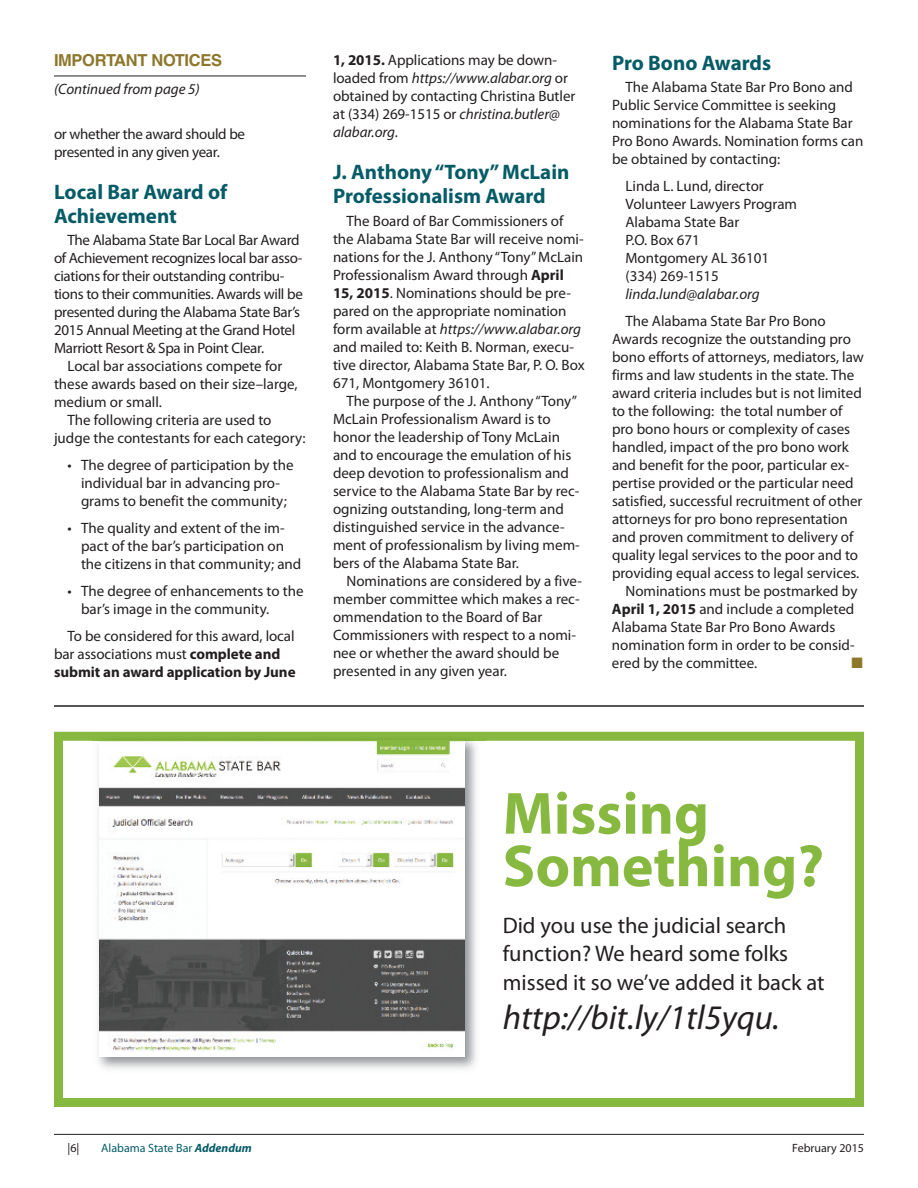
<style>
.page{position:relative;width:918px;height:1188px;background:#fff}
.page>*{position:absolute;margin:0;border:0;box-sizing:border-box;transform-origin:0 0}
.t1{font:700 60px/52.5px "Myriad Pro";color:#87b83f}
.t2{font:italic 34.5px "Myriad Pro";color:#231f20}
.t3{font:22.5px/28.5px "Myriad Pro";color:#231f20}
.t4{font:700 21px/24px "Myriad Pro";color:#055b66}
.t5{font:700 16.5px "Helvetica";letter-spacing:-.02em;color:#8c772b}
.t6{font:15px/18px "Myriad Pro";color:#231f20}
.t7{font:15px/18px "Myriad Pro";letter-spacing:-.02em;color:#231f20}
.t8{font:italic 15px "Myriad Pro";color:#231f20}
.t9{font:15px "Zapf Dingbats";color:#8c772b}
.t10{font:12px "Myriad Pro";color:#055b66}
.t11{font:12px "Myriad Pro";color:#231f20}
.s1{font-weight:700}
.s2{font-style:italic}
.s3{font-weight:700;font-style:italic}
</style>
<div class="page">
<hr style="left:54px;top:1134px;width:810px;height:1px;background:#231f20">
<hr style="left:54px;top:76px;width:252px;height:1px;background:#231f20">
<div style="left:54px;top:732px;width:810px;height:375px;border:9px solid #87b83f"></div>
<hr style="left:54px;top:705px;width:810px;height:2px;background:#231f20">
<img style="left:93px;top:733px;width:391px;height:336px">
<img style="left:100px;top:740px;width:365px;height:317px">
<p class="t5" style="left:54px;top:54px;width:170px">IMPORTANT NOTICES</p>
<p class="t8" style="left:54px;top:84px;width:147px">(Continued from page 5)</p>
<p class="t7" style="left:54px;top:126px;width:193px">or whether the award should be presented in any given year.</p>
<h3 class="t4" style="left:54px;top:181px;width:175px">Local Bar Award of<br>Achievement</h3>
<p class="t7" style="left:54px;top:232px;width:250px;text-indent:13px">The Alabama State Bar Local Bar Award of Achievement recognizes local bar asso&shy;ciations for their outstanding contribu&shy;tions to their communities. Awards will be presented during the Alabama State Bar’s 2015 Annual Meeting at the Grand Hotel Marriott Resort &amp; Spa in Point Clear.</p>
<p class="t6" style="left:68px;top:358px;width:216px">Local bar associations compete for</p>
<p class="t6" style="left:54px;top:376px;width:245px">these awards based on their size–large,</p>
<p class="t6" style="left:54px;top:394px;width:109px">medium or small.</p>
<p class="t6" style="left:68px;top:412px;width:206px">The following criteria are used to</p>
<p class="t6" style="left:54px;top:430px;width:253px">judge the contestants for each category:</p>
<p class="t6" style="left:68px;top:457px;width:228px;text-align:center">• The degree of participation by the individual bar in advancing pro&shy;grams to benefit the community;</p>
<p class="t6" style="left:81px;top:520px;width:222px;text-indent:-13px">• The quality and extent of the im&shy;pact of the bar’s participation on the citizens in that community; and</p>
<p class="t6" style="left:81px;top:583px;width:224px;text-indent:-14px">• The degree of enhancements to the bar’s image in the community.</p>
<p class="t6" style="left:54px;top:628px;width:243px;text-indent:14px">To be considered for this award, local bar associations must <span class="s1">complete and submit an award application by June</span></p>
<p class="t6" style="left:333px;top:52px;width:244px"><span class="s1">1, 2015.</span> Applications may be down&shy;loaded from <span class="s2">https://www.alabar.org</span> or obtained by contacting Christina Butler at (334) 269-1515 or <span class="s2">christina.butler@ alabar.org</span>.</p>
<h3 class="t4" style="left:333px;top:162px;width:238px">J. Anthony“Tony”McLain<br>Professionalism Award</h3>
<p class="t6" style="left:333px;top:213px;width:253px;text-indent:13px">The Board of Bar Commissioners of the Alabama State Bar will receive nomi&shy;nations for the J. Anthony “Tony”McLain Professionalism Award through <span class="s1">April 15, 2015</span>. Nominations should be pre&shy;pared on the appropriate nomination form available at <span class="s2">https://www.alabar.org </span>and mailed to: Keith B. Norman, execu&shy;tive director, Alabama State Bar, P. O. Box 671, Montgomery 36101.</p>
<p class="t6" style="left:333px;top:393px;width:248px;text-indent:14px">The purpose of the J. Anthony “Tony” McLain Professionalism Award is to honor the leadership of Tony McLain and to encourage the emulation of his deep devotion to professionalism and service to the Alabama State Bar by rec&shy;ognizing outstanding, long-term and distinguished service in the advance&shy;ment of professionalism by living mem&shy;bers of the Alabama State Bar.</p>
<p class="t6" style="left:333px;top:573px;width:251px;text-indent:14px">Nominations are considered by a five&shy;member committee which makes a rec&shy;ommendation to the Board of Bar Commissioners with respect to a nomi&shy;nee or whether the award should be presented in any given year.</p>
<h3 class="t4" style="left:612px;top:52px;width:161px">Pro Bono Awards</h3>
<p class="t6" style="left:612px;top:79px;width:253px;text-indent:13px">The Alabama State Bar Pro Bono and Public Service Committee is seeking nominations for the Alabama State Bar Pro Bono Awards. Nomination forms can be obtained by contacting:</p>
<p class="t6" style="left:626px;top:178px;width:173px">Linda L. Lund, director<br>Volunteer Lawyers Program<br>Alabama State Bar<br>P.O. Box 671<br>Montgomery AL 36101 (334) 269-1515</p>
<p class="t8" style="left:626px;top:289px;width:136px">linda.lund@alabar.org</p>
<p class="t6" style="left:626px;top:313px;width:202px">The Alabama State Bar Pro Bono</p>
<p class="t6" style="left:612px;top:331px;width:240px">Awards recognize the outstanding pro</p>
<p class="t6" style="left:612px;top:349px;width:253px">bono efforts of attorneys, mediators, law</p>
<p class="t6" style="left:612px;top:367px;width:244px">firms and law students in the state. The</p>
<p class="t6" style="left:612px;top:385px;width:251px">award criteria includes but is not limited</p>
<p class="t6" style="left:612px;top:403px;width:232px">to the following: the total number of</p>
<p class="t6" style="left:612px;top:421px;width:240px">pro bono hours or complexity of cases</p>
<p class="t6" style="left:612px;top:439px;width:238px">handled, impact of the pro bono work</p>
<p class="t6" style="left:612px;top:457px;width:239px">and benefit for the poor, particular ex-</p>
<p class="t6" style="left:612px;top:475px;width:243px">pertise provided or the particular need</p>
<p class="t6" style="left:612px;top:493px;width:252px">satisfied, successful recruitment of other</p>
<p class="t6" style="left:612px;top:511px;width:237px">attorneys for pro bono representation</p>
<p class="t6" style="left:612px;top:529px;width:243px">and proven commitment to delivery of</p>
<p class="t6" style="left:612px;top:547px;width:248px">quality legal services to the poor and to</p>
<p class="t6" style="left:612px;top:565px;width:249px">providing equal access to legal services.</p>
<p class="t6" style="left:625px;top:583px;width:233px">Nominations must be postmarked by</p>
<p class="t6" style="left:612px;top:601px;width:244px"><span class="s1">April 1, 2015</span> and include a completed</p>
<p class="t6" style="left:612px;top:619px;width:225px">Alabama State Bar Pro Bono Awards</p>
<p class="t6" style="left:612px;top:637px;width:244px">nomination form in order to be consid-</p>
<p class="t6" style="left:612px;top:655px;width:147px">ered by the committee.</p>
<p class="t9" style="left:851px;top:654px;width:13px">■</p>
<h1 class="t1" style="left:503px;top:792px;width:323px">Missing<br>Something?</h1>
<h3 class="t3" style="left:503px;top:913px;width:323px">Did you use the judicial search function? We heard some folks missed it so we’ve added it back at</h3>
<h2 class="t2" style="left:503px;top:1004px;width:279px">http://bit.ly/1tl5yqu.</h2>
<p class="t11" style="left:68px;top:1143px;width:13px">|6|</p>
<p class="t10" style="left:101px;top:1143px;width:152px">Alabama State Bar <span class="s3">Addendum</span></p>
<p class="t11" style="left:792px;top:1143px;width:73px">February 2015</p>
</div>
